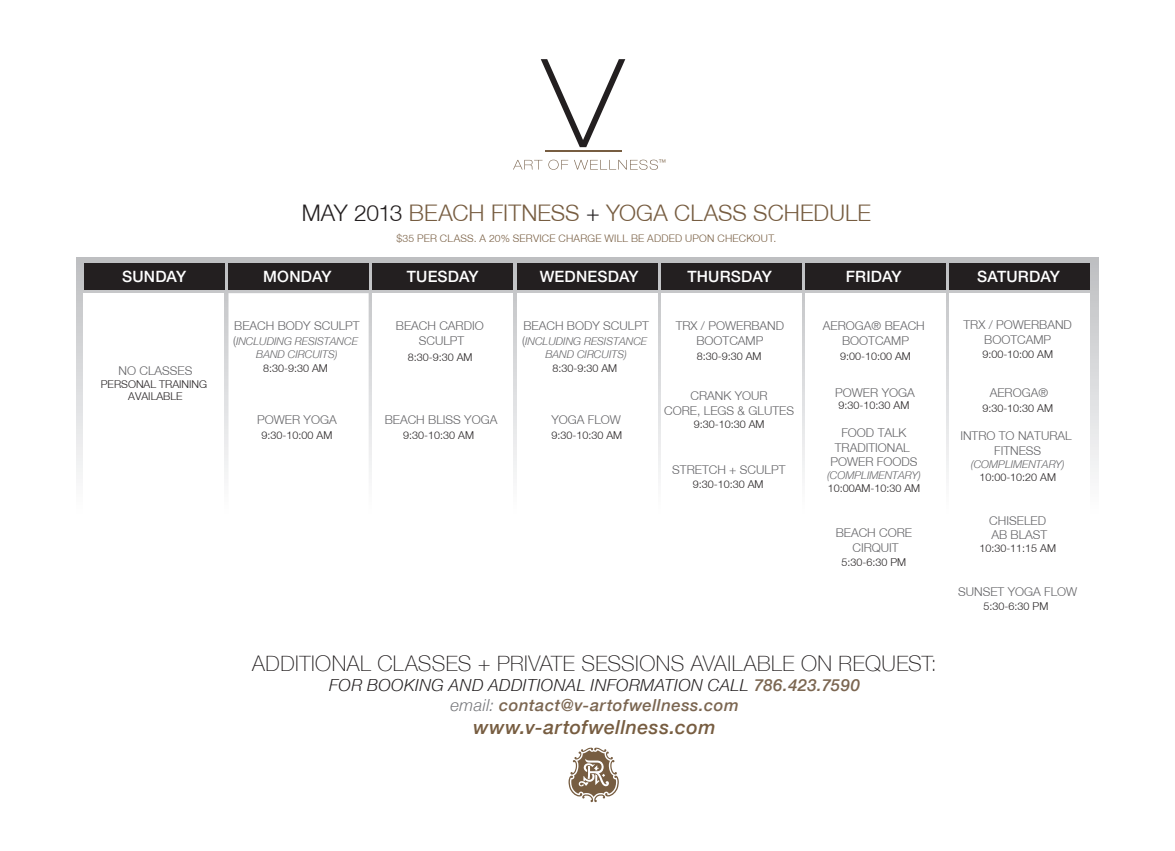
<style>
.page{position:relative;width:1175px;height:851px;background:#fff}
.page>*{position:absolute;margin:0;border:0;box-sizing:border-box;transform-origin:0 0}
.t1{font:300 22.95px "Helvetica Neue LT";letter-spacing:.005em;color:#775d41}
.t2{font:100 21.6px "Helvetica Neue LT";letter-spacing:.02em;color:#231f20}
.t3{font:italic 500 19.35px "Helvetica Neue LT";letter-spacing:.03em;color:#775d41}
.t4{font:italic 500 16.65px/19.8px "Helvetica Neue LT";letter-spacing:.03em;color:#7b6651;text-align:center}
.t5{font:500 15.53px "Helvetica Neue LT";letter-spacing:.01em;color:#fff}
.t6{font:300 12.15px/14.6px "Helvetica Neue LT";color:#636366;text-align:center}
.t7{font:300 10.8px/13px "Helvetica Neue LT";color:#231f20;text-align:center}
.t8{font:italic 300 10.8px/12.8px "Helvetica Neue LT";color:#636366;text-align:center}
.t9{font:300 10.35px "Helvetica Neue LT";letter-spacing:.02em;color:#775d41}
.t10{font:300 7.65px "Helvetica 45";color:#775d41}
.s1{color:#231f20}
.s2{font-style:normal;font-size:12.15px}
.s3{font-weight:300;color:#231f20}
.s4{font-weight:300;color:#77787c}
</style>
<div class="page">
<svg style="left:568px;top:747px;width:51px;height:55px"></svg>
<svg style="left:541px;top:59px;width:84px;height:88px"></svg>
<hr style="left:544px;top:150px;width:77px;height:1px;background:#775d41">
<svg style="left:513px;top:160px;width:29px;height:9px"></svg>
<svg style="left:548px;top:160px;width:20px;height:10px"></svg>
<svg style="left:574px;top:160px;width:84px;height:10px"></svg>
<svg style="left:76px;top:257px;width:1022px;height:218px;background:#cccdcf"></svg>
<div style="left:517px;top:293px;width:140px;height:242px;background:#fff"></div>
<div style="left:84px;top:293px;width:140px;height:242px;background:#fff"></div>
<div style="left:84px;top:263px;width:140px;height:27px;background:#231f20"></div>
<div style="left:228px;top:293px;width:140px;height:242px;background:#fff"></div>
<div style="left:228px;top:263px;width:140px;height:27px;background:#231f20"></div>
<div style="left:373px;top:293px;width:140px;height:242px;background:#fff"></div>
<div style="left:373px;top:263px;width:140px;height:27px;background:#231f20"></div>
<div style="left:517px;top:263px;width:140px;height:27px;background:#231f20"></div>
<div style="left:661px;top:293px;width:140px;height:242px;background:#fff"></div>
<div style="left:661px;top:263px;width:140px;height:27px;background:#231f20"></div>
<div style="left:805px;top:293px;width:140px;height:242px;background:#fff"></div>
<div style="left:805px;top:263px;width:140px;height:27px;background:#231f20"></div>
<div style="left:949px;top:294px;width:140px;height:241px;background:#fff"></div>
<div style="left:949px;top:263px;width:140px;height:27px;background:#231f20"></div>
<p class="t10" style="left:658px;top:158px;width:9px">™</p>
<h1 class="t1" style="left:302px;top:199px;width:571px"><span class="s1">MAY 2013</span> BEACH FITNESS <span class="s1">+</span> YOGA CLASS SCHEDULE</h1>
<p class="t9" style="left:396px;top:232px;width:381px">$35 PER CLASS. A 20% SERVICE CHARGE WILL BE ADDED UPON CHECKOUT.</p>
<p class="t5" style="left:122px;top:267px;width:66px">SUNDAY</p>
<p class="t5" style="left:263px;top:267px;width:70px">MONDAY</p>
<p class="t5" style="left:407px;top:267px;width:73px">TUESDAY</p>
<p class="t5" style="left:540px;top:267px;width:100px">WEDNESDAY</p>
<p class="t5" style="left:687px;top:267px;width:86px">THURSDAY</p>
<p class="t5" style="left:846px;top:267px;width:57px">FRIDAY</p>
<p class="t5" style="left:977px;top:267px;width:84px">SATURDAY</p>
<p class="t6" style="left:118px;top:362px;width:75px">NO CLASSES</p>
<p class="t7" style="left:101px;top:377px;width:108px">PERSONAL TRAINING<br>AVAILABLE</p>
<p class="t6" style="left:234px;top:318px;width:127px">BEACH BODY SCULPT</p>
<p class="t8" style="left:233px;top:334px;width:126px"><span class="s2">(</span>INCLUDING RESISTANCE<br>BAND CIRCUITS)</p>
<p class="t7" style="left:263px;top:362px;width:66px">8:30-9:30 AM</p>
<p class="t6" style="left:257px;top:412px;width:81px">POWER YOGA</p>
<p class="t7" style="left:261px;top:428px;width:72px">9:30-10:00 AM</p>
<p class="t6" style="left:396px;top:318px;width:89px">BEACH CARDIO<br>SCULPT</p>
<p class="t7" style="left:408px;top:350px;width:66px">8:30-9:30 AM</p>
<p class="t6" style="left:385px;top:412px;width:114px">BEACH BLISS YOGA</p>
<p class="t7" style="left:403px;top:428px;width:72px">9:30-10:30 AM</p>
<p class="t6" style="left:523px;top:318px;width:127px">BEACH BODY SCULPT</p>
<p class="t8" style="left:522px;top:334px;width:126px"><span class="s2">(</span>INCLUDING RESISTANCE<br>BAND CIRCUITS)</p>
<p class="t7" style="left:552px;top:361px;width:66px">8:30-9:30 AM</p>
<p class="t6" style="left:551px;top:412px;width:71px">YOGA FLOW</p>
<p class="t7" style="left:551px;top:428px;width:72px">9:30-10:30 AM</p>
<p class="t6" style="left:675px;top:318px;width:110px">TRX / POWERBAND<br>BOOTCAMP</p>
<p class="t7" style="left:696px;top:349px;width:66px">8:30-9:30 AM</p>
<p class="t6" style="left:664px;top:388px;width:131px">CRANK YOUR<br>CORE, LEGS &amp; GLUTES</p>
<p class="t7" style="left:693px;top:417px;width:72px">9:30-10:30 AM</p>
<p class="t6" style="left:672px;top:462px;width:115px">STRETCH + SCULPT</p>
<p class="t7" style="left:693px;top:477px;width:72px">9:30-10:30 AM</p>
<p class="t6" style="left:823px;top:318px;width:103px">AEROGA® BEACH<br>BOOTCAMP</p>
<p class="t6" style="left:963px;top:317px;width:110px">TRX / POWERBAND<br>BOOTCAMP</p>
<p class="t7" style="left:840px;top:349px;width:72px">9:00-10:00 AM</p>
<p class="t6" style="left:835px;top:385px;width:81px">POWER YOGA</p>
<p class="t7" style="left:838px;top:399px;width:72px">9:30-10:30 AM</p>
<p class="t6" style="left:830px;top:425px;width:88px">FOOD TALK<br>TRADITIONAL<br>POWER FOODS</p>
<p class="t8" style="left:827px;top:468px;width:95px">(COMPLIMENTARY)</p>
<p class="t7" style="left:827px;top:481px;width:94px">10:00AM-10:30 AM</p>
<p class="t6" style="left:835px;top:525px;width:78px">BEACH CORE<br>CIRQUIT</p>
<p class="t7" style="left:841px;top:556px;width:66px">5:30-6:30 PM</p>
<p class="t7" style="left:982px;top:347px;width:72px">9:00-10:00 AM</p>
<p class="t6" style="left:989px;top:385px;width:60px">AEROGA®</p>
<p class="t7" style="left:982px;top:401px;width:72px">9:30-10:30 AM</p>
<p class="t6" style="left:960px;top:428px;width:113px">INTRO TO NATURAL<br>FITNESS</p>
<p class="t8" style="left:970px;top:457px;width:95px">(COMPLIMENTARY)</p>
<p class="t7" style="left:979px;top:470px;width:78px">10:00-10:20 AM</p>
<p class="t6" style="left:989px;top:513px;width:60px;text-align:left">CHISELED<br>AB BLAST</p>
<p class="t7" style="left:979px;top:541px;width:78px">10:30-11:15 AM</p>
<p class="t6" style="left:958px;top:584px;width:121px">SUNSET YOGA FLOW</p>
<p class="t7" style="left:983px;top:599px;width:66px">5:30-6:30 PM</p>
<h2 class="t2" style="left:252px;top:650px;width:686px">ADDITIONAL CLASSES + PRIVATE SESSIONS AVAILABLE ON REQUEST:</h2>
<h3 class="t4" style="left:329px;top:674px;width:532px"><span class="s3">FOR BOOKING AND ADDITIONAL INFORMATION CALL</span> 786.423.7590 <span class="s4">email:</span> contact@v-artofwellness.com</h3>
<h3 class="t3" style="left:473px;top:715px;width:244px">www.v-artofwellness.com</h3>
</div>
